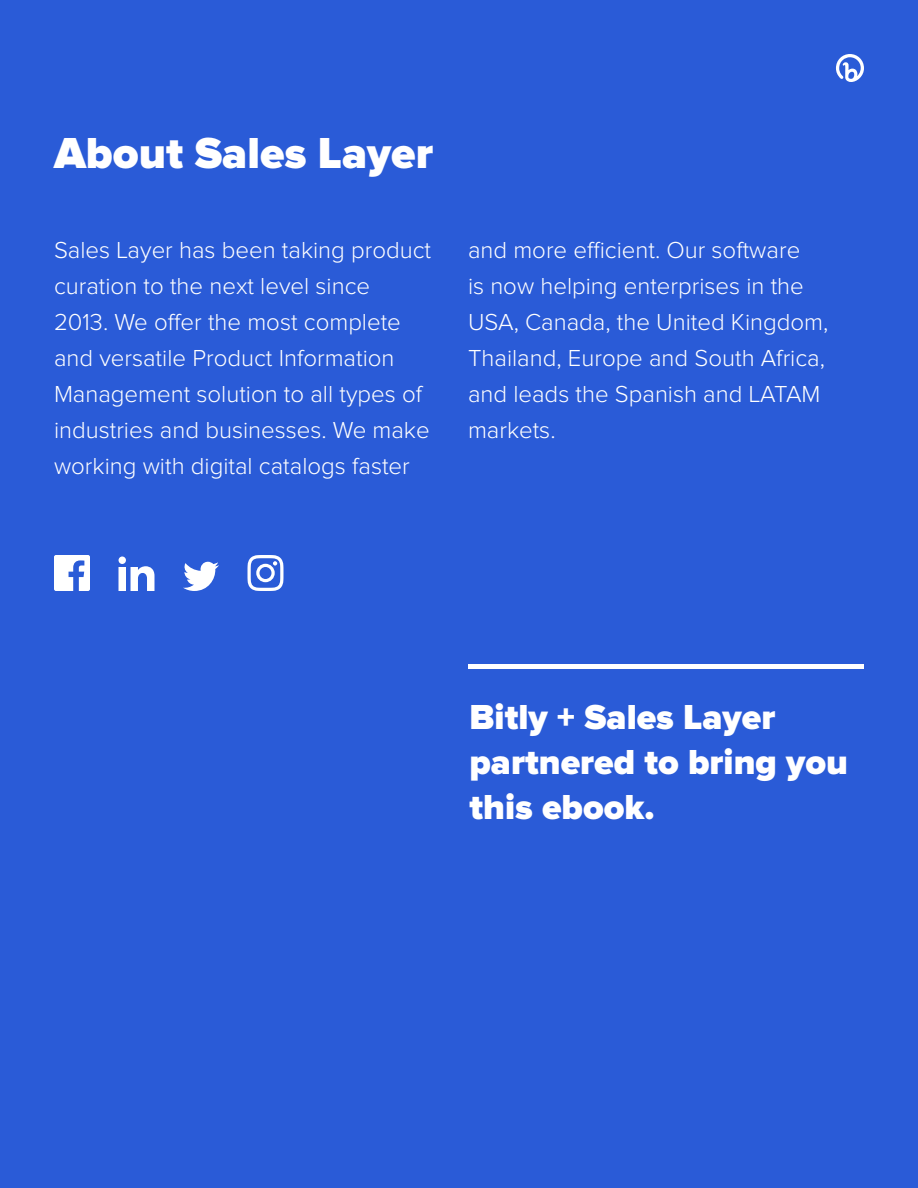
<style>
.page{position:relative;width:918px;height:1188px;background:#2a5bd7}
.page>*{position:absolute;margin:0;border:0;box-sizing:border-box;transform-origin:0 0}
.t1{font:900 45px "Proxima Nova";color:#fff}
.t2{font:900 36px/45px "Proxima Nova";color:#fff}
.t3{font:300 24px/36px "Proxima Nova";color:#fff}
</style>
<div class="page">
<div style="left:468px;top:664px;width:396px;height:5px;background:#fff"></div>
<svg style="left:836px;top:54px;width:28px;height:28px"></svg>
<svg style="left:54px;top:555px;width:36px;height:36px"></svg>
<svg style="left:118px;top:556px;width:36px;height:35px"></svg>
<svg style="left:183px;top:562px;width:36px;height:29px"></svg>
<svg style="left:248px;top:555px;width:36px;height:36px"></svg>
<h1 class="t1" style="left:54px;top:132px;width:381px">About Sales Layer</h1>
<p class="t3" style="left:54px;top:233px;width:379px">Sales Layer has been taking product curation to the next level since<br>2013. We offer the most complete and versatile Product Information Management solution to all types of industries and businesses. We make working with digital catalogs faster</p>
<p class="t3" style="left:468px;top:233px;width:362px">and more efficient. Our software<br>is now helping enterprises in the<br>USA, Canada, the United Kingdom,<br>Thailand, Europe and South Africa, and leads the Spanish and LATAM markets.</p>
<h2 class="t2" style="left:470px;top:696px;width:380px">Bitly + Sales Layer partnered to bring you this ebook.</h2>
</div>
